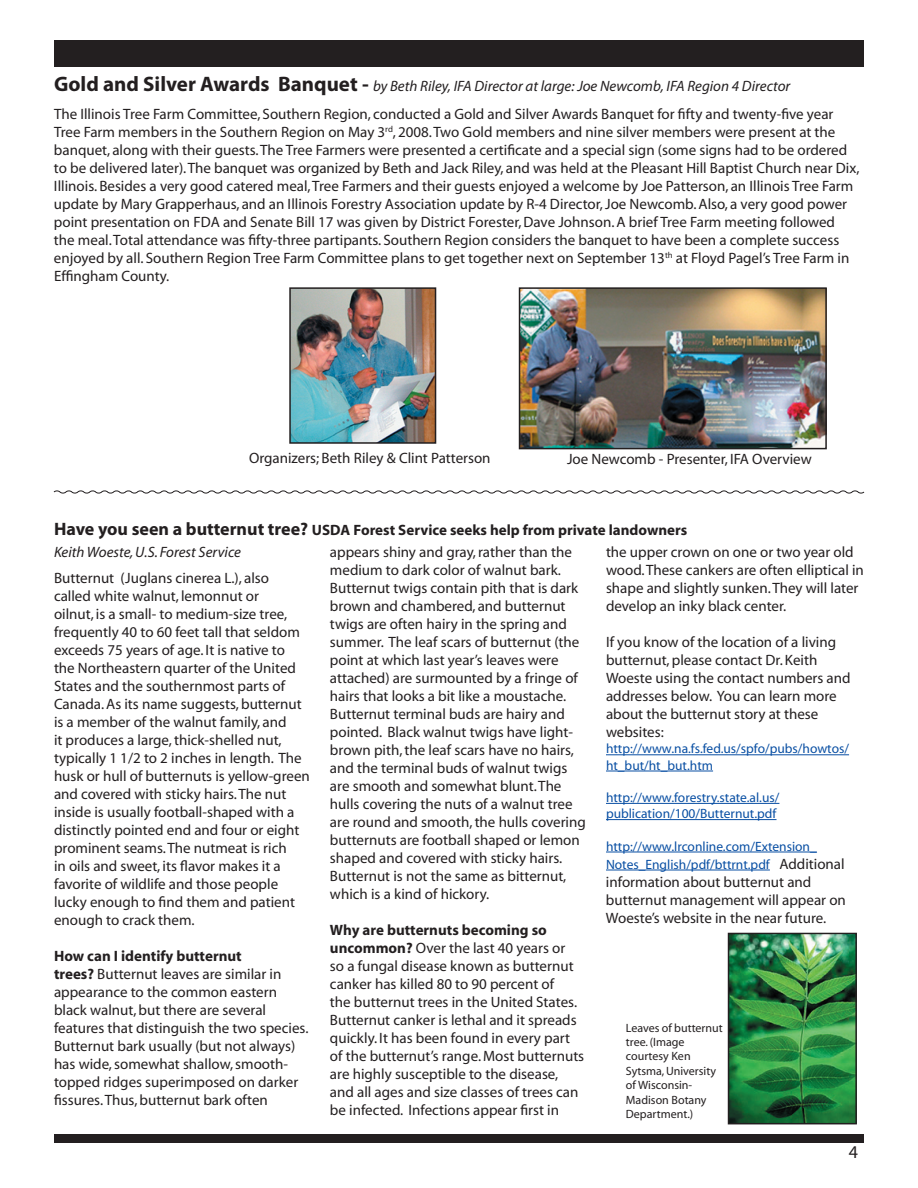
<style>
.page{position:relative;width:918px;height:1188px;background:#fff}
.page>*{position:absolute;margin:0;border:0;box-sizing:border-box;transform-origin:0 0}
.t1{font:18px "Myriad";color:#231f20}
.t2{font:15px/18px "Myriad";color:#231f20}
.t3{font:italic 15px "Myriad Pro";color:#231f20}
.t4{font:700 15px "Myriad";color:#231f20}
.t5{font:italic 15px "Myriad";color:#231f20}
.t6{font:13.5px/16.2px "Myriad";color:#094fa3}
.t7{font:12px/14.4px "Myriad";color:#231f20}
.s1{font-weight:700;font-style:normal;font-size:21px}
.s2{font-family:"Myriad Pro";font-size:18px}
.s3{font-weight:700}
.s4{font-size:15px;color:#231f20}
</style>
<div class="page">
<div style="left:54px;top:1134px;width:810px;height:9px;background:#231f20"></div>
<div style="left:54px;top:40px;width:810px;height:28px;background:#231f20"></div>
<img style="left:292px;top:290px;width:141px;height:151px">
<div style="left:289px;top:287px;width:147px;height:157px;border:2px solid #231f20"></div>
<img style="left:522px;top:290px;width:302px;height:156px">
<div style="left:519px;top:287px;width:308px;height:162px;border:2px solid #231f20"></div>
<svg style="left:53px;top:490px;width:812px;height:4px"></svg>
<hr style="left:606px;top:754px;width:243px;height:1px;background:#094fa3">
<hr style="left:606px;top:771px;width:107px;height:1px;background:#094fa3">
<hr style="left:606px;top:803px;width:173px;height:1px;background:#094fa3">
<hr style="left:606px;top:819px;width:171px;height:1px;background:#094fa3">
<hr style="left:606px;top:852px;width:211px;height:1px;background:#094fa3">
<hr style="left:606px;top:870px;width:164px;height:1px;background:#094fa3">
<img style="left:731px;top:936px;width:123px;height:185px">
<div style="left:728px;top:933px;width:129px;height:191px;border:2px solid #231f20"></div>
<p class="t3" style="left:54px;top:78px;width:738px"><span class="s1">Gold and Silver Awards Banquet -</span> by Beth Riley, IFA Director at large: Joe Newcomb, IFA Region 4 Director</p>
<p class="t2" style="left:54px;top:106px;width:807px">The Illinois Tree Farm Committee, Southern Region, conducted a Gold and Silver Awards Banquet for fifty and twenty-five year Tree Farm members in the Southern Region on May 3<sup>rd</sup>, 2008. Two Gold members and nine silver members were present at the banquet, along with their guests. The Tree Farmers were presented a certificate and a special sign (some signs had to be ordered to be delivered later). The banquet was organized by Beth and Jack Riley, and was held at the Pleasant Hill Baptist Church near Dix, Illinois. Besides a very good catered meal, Tree Farmers and their guests enjoyed a welcome by Joe Patterson, an Illinois Tree Farm update by Mary Grapperhaus, and an Illinois Forestry Association update by R-4 Director, Joe Newcomb. Also, a very good power point presentation on FDA and Senate Bill 17 was given by District Forester, Dave Johnson. A brief Tree Farm meeting followed the meal. Total attendance was fifty-three partipants. Southern Region considers the banquet to have been a complete success enjoyed by all. Southern Region Tree Farm Committee plans to get together next on September 13<sup>th</sup> at Floyd Pagel’s Tree Farm in Effingham County.</p>
<p class="t2" style="left:249px;top:449px;width:243px">Organizers; Beth Riley &amp; Clint Patterson</p>
<p class="t2" style="left:567px;top:451px;width:246px">Joe Newcomb - Presenter, IFA Overview</p>
<p class="t4" style="left:54px;top:522px;width:635px"><span class="s2">Have you seen a butternut tree?</span> USDA Forest Service seeks help from private landowners</p>
<p class="t5" style="left:54px;top:545px;width:189px">Keith Woeste, U.S. Forest Service</p>
<p class="t2" style="left:54px;top:569px;width:257px">Butternut (Juglans cinerea L.), also<br>called white walnut, lemonnut or<br>oilnut, is a small- to medium-size tree, frequently 40 to 60 feet tall that seldom exceeds 75 years of age. It is native to<br>the Northeastern quarter of the United States and the southernmost parts of Canada. As its name suggests, butternut is a member of the walnut family, and<br>it produces a large, thick-shelled nut, typically 1 1/2 to 2 inches in length. The husk or hull of butternuts is yellow-green and covered with sticky hairs. The nut inside is usually football-shaped with a distinctly pointed end and four or eight prominent seams. The nutmeat is rich<br>in oils and sweet, its flavor makes it a favorite of wildlife and those people lucky enough to find them and patient enough to crack them.</p>
<p class="t2" style="left:54px;top:947px;width:256px"><span class="s3">How can I identify butternut<br>trees?</span> Butternut leaves are similar in appearance to the common eastern black walnut, but there are several features that distinguish the two species.<br>Butternut bark usually (but not always) has wide, somewhat shallow, smooth&shy;topped ridges superimposed on darker fissures. Thus, butternut bark often</p>
<p class="t2" style="left:330px;top:544px;width:257px">appears shiny and gray, rather than the medium to dark color of walnut bark.<br>Butternut twigs contain pith that is dark brown and chambered, and butternut twigs are often hairy in the spring and summer. The leaf scars of butternut (the point at which last year’s leaves were attached) are surmounted by a fringe of hairs that looks a bit like a moustache.<br>Butternut terminal buds are hairy and pointed. Black walnut twigs have light&shy;brown pith, the leaf scars have no hairs, and the terminal buds of walnut twigs are smooth and somewhat blunt. The hulls covering the nuts of a walnut tree are round and smooth, the hulls covering butternuts are football shaped or lemon shaped and covered with sticky hairs.<br>Butternut is not the same as bitternut, which is a kind of hickory.</p>
<p class="t2" style="left:330px;top:922px;width:256px"><span class="s3">Why are butternuts becoming so uncommon?</span> Over the last 40 years or<br>so a fungal disease known as butternut canker has killed 80 to 90 percent of<br>the butternut trees in the United States.<br>Butternut canker is lethal and it spreads quickly. It has been found in every part of the butternut’s range. Most butternuts are highly susceptible to the disease, and all ages and size classes of trees can be infected. Infections appear first in</p>
<p class="t2" style="left:606px;top:544px;width:259px">the upper crown on one or two year old wood. These cankers are often elliptical in shape and slightly sunken. They will later develop an inky black center.</p>
<p class="t2" style="left:606px;top:634px;width:246px">If you know of the location of a living butternut, please contact Dr. Keith<br>Woeste using the contact numbers and addresses below. You can learn more about the butternut story at these websites:</p>
<p class="t6" style="left:606px;top:741px;width:245px">http://www.na.fs.fed.us/spfo/pubs/howtos/ ht_but/ht_but.htm</p>
<p class="t6" style="left:606px;top:790px;width:175px">http://www.forestry.state.al.us/ publication/100/Butternut.pdf</p>
<p class="t6" style="left:606px;top:838px;width:240px;line-height:18px">http://www.lrconline.com/Extension_<br>Notes_English/pdf/bttrnt.pdf <span class="s4">Additional</span></p>
<p class="t2" style="left:606px;top:873px;width:241px">information about butternut and butternut management will appear on<br>Woeste’s website in the near future.</p>
<p class="t7" style="left:626px;top:1021px;width:98px">Leaves of butternut tree. (Image courtesy Ken<br>Sytsma, University of Wisconsin-<br>Madison Botany<br>Department.)</p>
<p class="t1" style="left:849px;top:1143px;width:11px">4</p>
</div>
